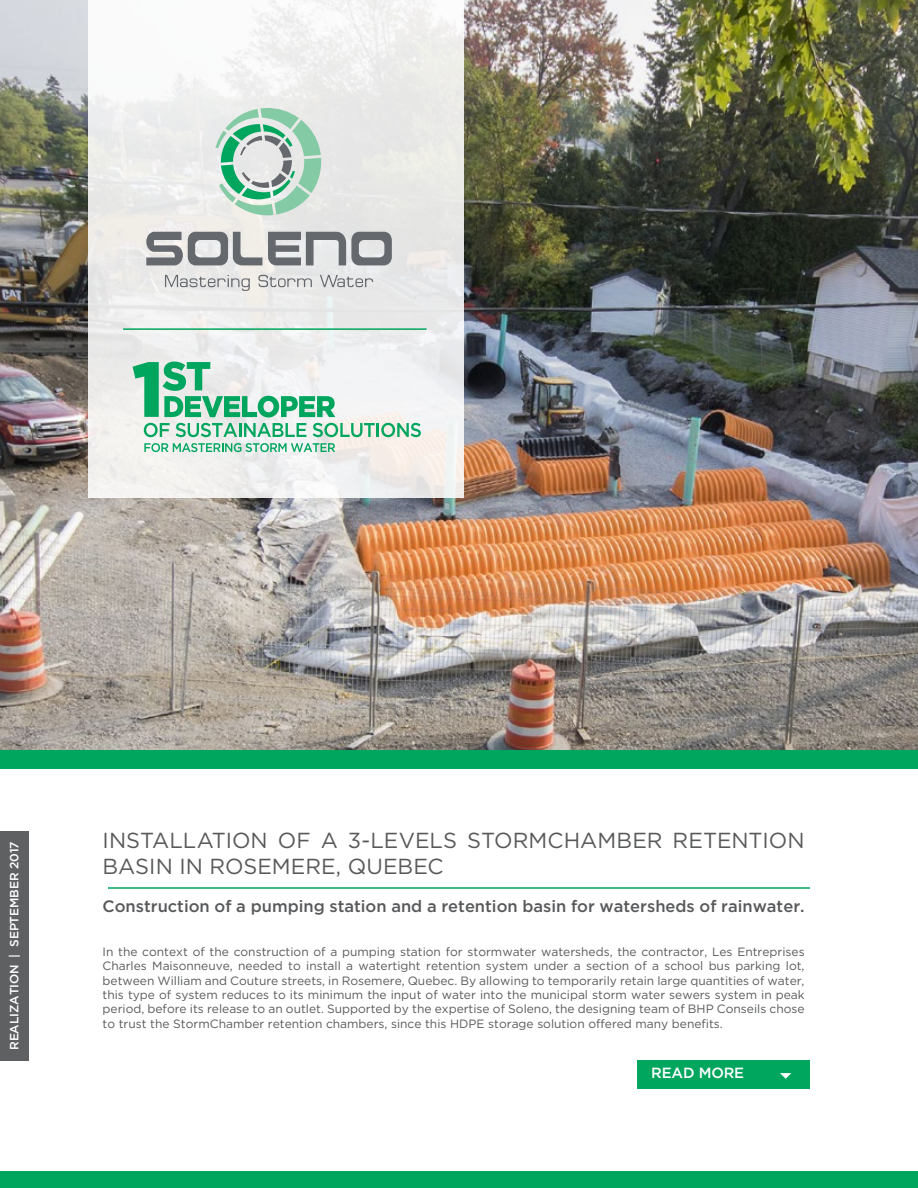
<style>
.page{position:relative;width:918px;height:1188px;background:#fff}
.page>*{position:absolute;margin:0;border:0;box-sizing:border-box;transform-origin:0 0}
.t1{font:21.75px/26.1px "Gotham HTF";color:#58595b}
.t2{font:500 16.5px "Gotham HTF";color:#58595b}
.t3{font:500 14.7px "Gotham HTF";letter-spacing:-.01em;color:#fff}
.t4{font:12px/14.4px "Gotham HTF";color:#58595b;text-align:justify}
.t5{font:500 12px "Gotham HTF";letter-spacing:-.01em;color:#fff}
</style>
<div class="page">
<img style="left:0;top:0;width:918px;height:750px">
<div style="left:0;top:1171px;width:918px;height:17px;background:#00a65e"></div>
<div style="left:0;top:750px;width:918px;height:19px;background:#00a65e"></div>
<div style="left:89px;top:0;width:375px;height:498px;background:linear-gradient(to right,#f2f2f2,#ebebea)"></div>
<div style="left:638px;top:1061px;width:172px;height:28px;background:#00a65e"></div>
<hr style="left:123px;top:328px;width:304px;height:2px;background:#00a65e">
<hr style="left:108px;top:887px;width:702px;height:2px;background:#00a65e">
<svg style="left:215px;top:108px;width:107px;height:107px;background:#afd3c2"></svg>
<svg style="left:268px;top:232px;width:124px;height:33px;background:#9da0a3"></svg>
<svg style="left:146px;top:232px;width:116px;height:33px;background:#a3a5a6"></svg>
<svg style="left:165px;top:275px;width:85px;height:16px"></svg>
<svg style="left:258px;top:275px;width:54px;height:12px"></svg>
<svg style="left:320px;top:275px;width:53px;height:12px"></svg>
<svg style="left:144px;top:443px;width:191px;height:9px"></svg>
<svg style="left:133px;top:362px;width:288px;height:75px"></svg>
<div style="left:0;top:831px;width:28px;height:230px;background:#5f6062"></div>
<svg style="left:780px;top:1073px;width:11px;height:6px"></svg>
<p class="t5" style="left:7px;top:1050px;width:210px;rotate:-90deg">REALIZATION | SEPTEMBER 2017</p>
<h1 class="t1" style="left:103px;top:827px;width:703px">INSTALLATION OF A 3-LEVELS STORMCHAMBER RETENTION<br>BASIN IN ROSEMERE, QUEBEC</h1>
<h2 class="t2" style="left:103px;top:897px;width:704px">Construction of a pumping station and a retention basin for watersheds of rainwater.</h2>
<p class="t4" style="left:103px;top:944px;width:704px">In the context of the construction of a pumping station for stormwater watersheds, the contractor, Les Entreprises Charles Maisonneuve, needed to install a watertight retention system under a section of a school bus parking lot, between William and Couture streets, in Rosemere, Quebec. By allowing to temporarily retain large quantities of water, this type of system reduces to its minimum the input of water into the municipal storm water sewers system in peak period, before its release to an outlet. Supported by the expertise of Soleno, the designing team of BHP Conseils chose to trust the StormChamber retention chambers, since this HDPE storage solution offered many benefits.</p>
<p class="t3" style="left:651px;top:1065px;width:94px">READ MORE</p>
</div>
